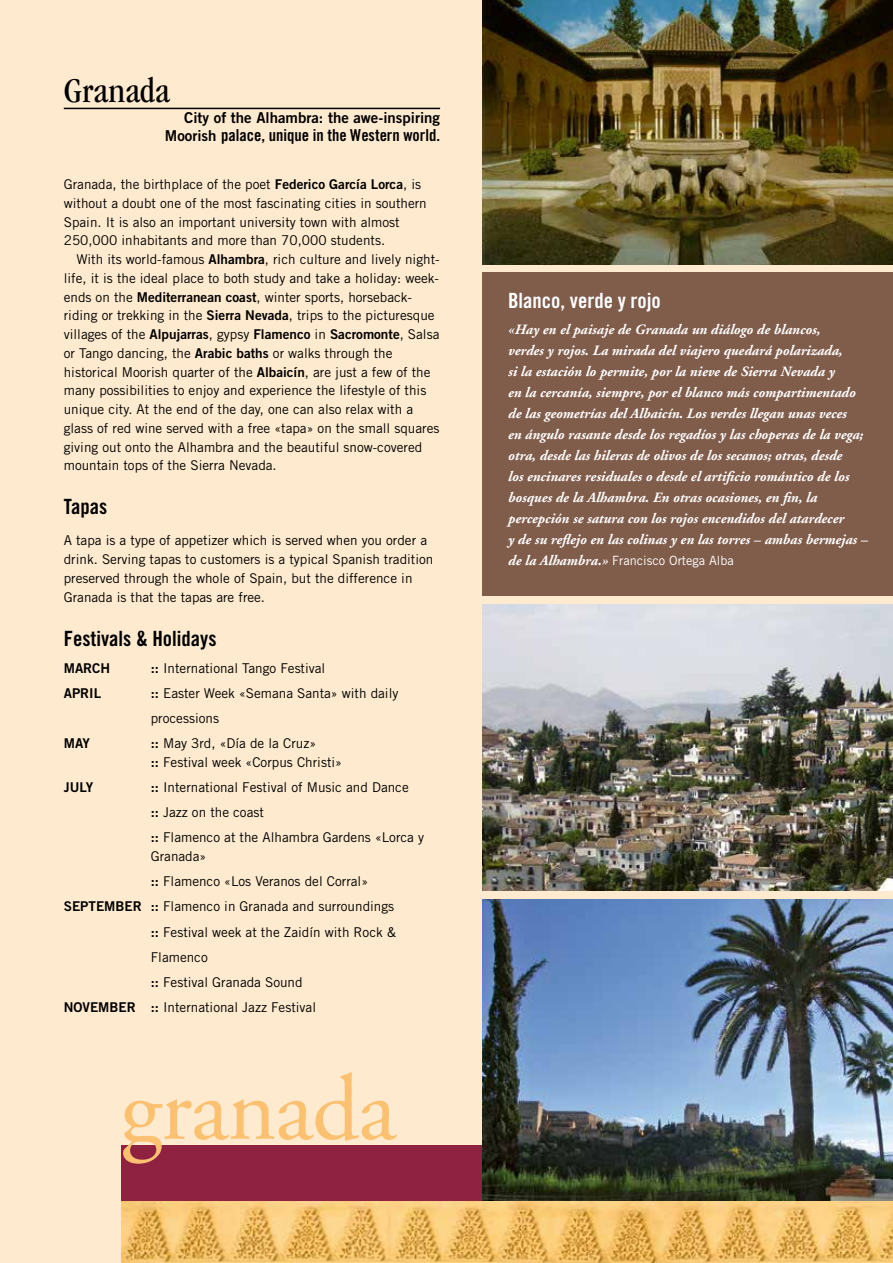
<style>
.page{position:relative;width:893px;height:1263px;background:#feeace}
.page>*{position:absolute;margin:0;border:0;box-sizing:border-box;transform-origin:0 0}
.t1{font:93px "Adobe Garamond";letter-spacing:-.01em;color:#fbc171}
.t2{font:condensed 36px "ITC Garamond Std";color:#000}
.t3{font:21px "Trade Gothic LT Std Bd Cn 20";color:#000}
.t4{font:21px "Trade Gothic LT Std Bd Cn 20";color:#fff}
.t5{font:16.5px "Trade Gothic LT Std Bd Cn 20";color:#000}
.t6{font:15px "Trade Gothic LT Std Bd 2";color:#000}
.t7{font:italic 700 14.25px/21px "Adobe Garamond";color:#fff}
.t8{font:13.5px/18.8px "Trade Gothic LT Std";color:#000}
.t9{font:13.5px "Trade Gothic LT Std Bd 2";color:#000}
.t10{font:12.75px "Trade Gothic LT Std";color:#fff}
.s1{font-family:"Trade Gothic LT Std Bd 2";font-size:15px}
.s2{font-family:"Trade Gothic LT Std Bd 2"}
.s3{font-family:"Trade Gothic LT Std"}
.s4{font-family:"Adobe Garamond";font-weight:700;font-style:italic;font-size:14.25px}
</style>
<div class="page">
<div style="left:483px;top:273px;width:410px;height:323px;background:#805c4b"></div>
<div style="left:121px;top:1145px;width:362px;height:57px;background:#8f2240"></div>
<img style="left:483px;top:899px;width:410px;height:303px">
<img style="left:483px;top:0;width:410px;height:264px">
<img style="left:483px;top:605px;width:410px;height:286px">
<img style="left:121px;top:1202px;width:772px;height:61px">
<hr style="left:64px;top:108px;width:376px;height:1px;background:#000">
<h2 class="t2" style="left:64px;top:71px;width:108px">Granada</h2>
<p class="t6" style="left:184px;top:109px;width:257px">City of the Alhambra: the awe-inspiring</p>
<p class="t5" style="left:165px;top:125px;width:277px"><span class="s1">Moorish</span> palace, unique in the Western world.</p>
<p class="t8" style="left:64px;top:175px;width:364px">Granada, the birthplace of the poet <span class="s2">Federico García Lorca</span>, is without a doubt one of the most fascinating cities in southern Spain. It is also an important university town with almost 250,000 inhabitants and more than 70,000 students.</p>
<p class="t8" style="left:64px;top:250px;width:377px;text-indent:13px">With its world-famous <span class="s2">Alhambra</span>, rich culture and lively night&shy;life, it is the ideal place to both study and take a holiday: week&shy;ends on the <span class="s2">Mediterranean coast</span>, winter sports, horseback&shy;riding or trekking in the <span class="s2">Sierra Nevada</span>, trips to the picturesque</p>
<p class="t9" style="left:64px;top:326px;width:377px"><span class="s3">villages of the</span> Alpujarras<span class="s3">, gypsy</span> Flamenco <span class="s3">in</span> Sacromonte<span class="s3">, Salsa</span></p>
<p class="t8" style="left:64px;top:343px;width:377px">or Tango dancing, the <span class="s2">Arabic baths</span> or walks through the historical Moorish quarter of the <span class="s2">Albaicín</span>, are just a few of the many possibilities to enjoy and experience the lifestyle of this unique city. At the end of the day, one can also relax with a glass of red wine served with a free «tapa» on the small squares giving out onto the Alhambra and the beautiful snow-covered mountain tops of the Sierra Nevada.</p>
<h3 class="t3" style="left:64px;top:494px;width:45px">Tapas</h3>
<p class="t8" style="left:64px;top:531px;width:371px">A tapa is a type of appetizer which is served when you order a drink. Serving tapas to customers is a typical Spanish tradition preserved through the whole of Spain, but the difference in Granada is that the tapas are free.</p>
<h3 class="t3" style="left:64px;top:625px;width:154px">Festivals &amp; Holidays</h3>
<p class="t9" style="left:64px;top:660px;width:48px">MARCH</p>
<p class="t8" style="left:151px;top:658px;width:176px"><span class="s2">::</span> International Tango Festival</p>
<p class="t9" style="left:64px;top:685px;width:39px">APRIL</p>
<p class="t8" style="left:151px;top:680px;width:249px;line-height:25px"><span class="s2">::</span> Easter Week «Semana Santa» with daily processions</p>
<p class="t9" style="left:64px;top:735px;width:28px">MAY</p>
<p class="t8" style="left:151px;top:734px;width:193px"><span class="s2">::</span> May 3rd, «Día de la Cruz»<br><span class="s2">::</span> Festival week «Corpus Christi»</p>
<p class="t9" style="left:64px;top:779px;width:31px">JULY</p>
<p class="t8" style="left:151px;top:775px;width:275px;line-height:25px"><span class="s2">::</span> International Festival of Music and Dance<br><span class="s2">::</span> Jazz on the coast<br><span class="s2">::</span> Flamenco at the Alhambra Gardens «Lorca y</p>
<p class="t8" style="left:151px;top:847px;width:57px">Granada»</p>
<p class="t8" style="left:151px;top:872px;width:219px"><span class="s2">::</span> Flamenco «Los Veranos del Corral»</p>
<p class="t8" style="left:64px;top:897px;width:332px"><span class="s2">SEPTEMBER ::</span> Flamenco in Granada and surroundings</p>
<p class="t8" style="left:151px;top:922px;width:247px"><span class="s2">::</span> Festival week at the Zaidín with Rock &amp;</p>
<p class="t8" style="left:151px;top:947px;width:59px">Flamenco</p>
<p class="t8" style="left:151px;top:972px;width:153px"><span class="s2">::</span> Festival Granada Sound</p>
<p class="t8" style="left:64px;top:997px;width:254px"><span class="s2">NOVEMBER ::</span> International Jazz Festival</p>
<h1 class="t1" style="left:120px;top:1059px;width:277px">granada</h1>
<h3 class="t4" style="left:508px;top:288px;width:154px">Blanco, verde y rojo</h3>
<p class="t7" style="left:508px;top:319px;width:361px">«Hay en el paisaje de Granada un diálogo de blancos,<br>verdes y rojos. La mirada del viajero quedará polarizada,<br>si la estación lo permite, por la nieve de Sierra Nevada y<br>en la cercanía, siempre, por el blanco más compartimentado de las geometrías del Albaicín. Los verdes llegan unas veces<br>en ángulo rasante desde los regadíos y las choperas de la vega; otra, desde las hileras de olivos de los secanos; otras, desde<br>los encinares residuales o desde el artificio romántico de los bosques de la Alhambra. En otras ocasiones, en fin, la percepción se satura con los rojos encendidos del atardecer<br>y de su reflejo en las colinas y en las torres – ambas bermejas –</p>
<p class="t10" style="left:508px;top:552px;width:227px"><span class="s4">de la Alhambra.»</span> Francisco Ortega Alba</p>
</div>
